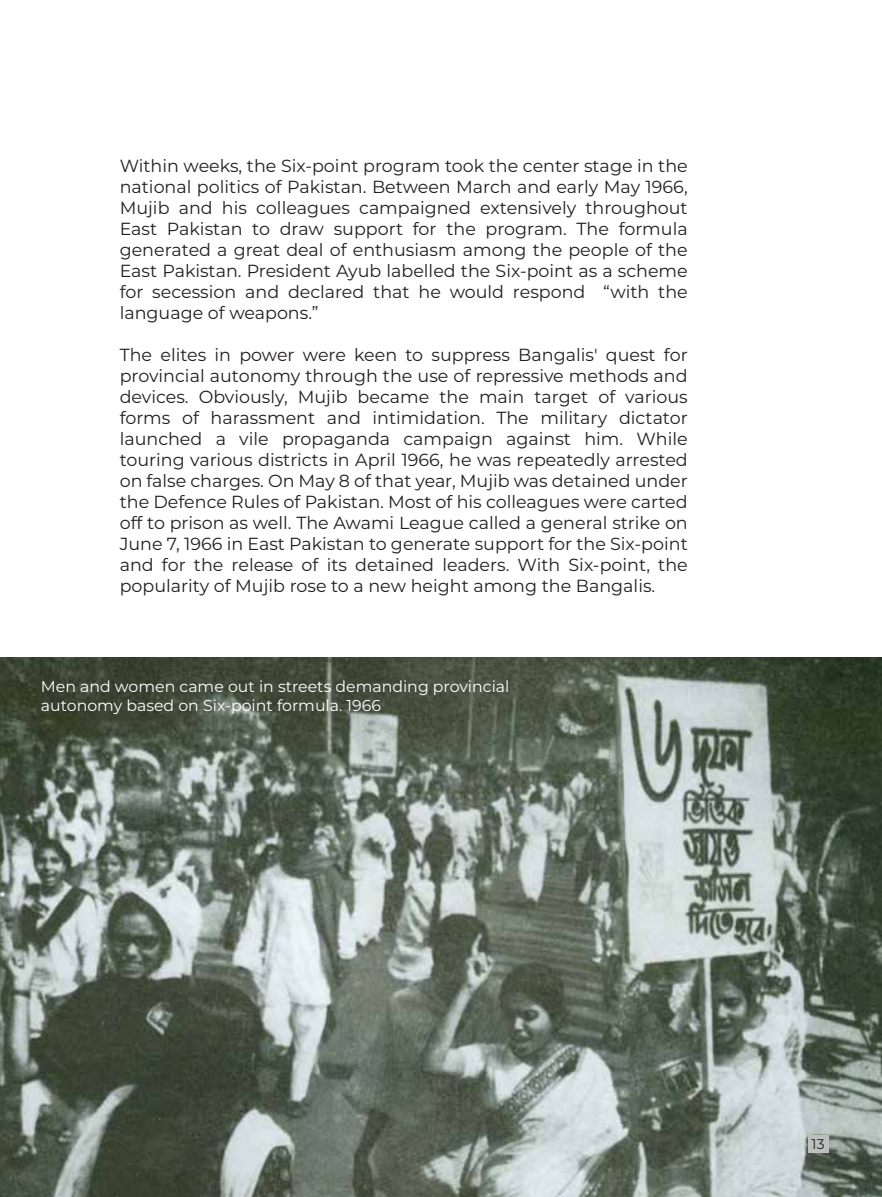
<style>
.page{position:relative;width:882px;height:1197px;background:#fff}
.page>*{position:absolute;margin:0;border:0;box-sizing:border-box;transform-origin:0 0}
.t1{font:17.5px/21px "Montserrat";color:#231f20;text-align:justify}
.t2{font:15.75px/18.9px "Montserrat";color:#fff}
.t3{font:14px "Montserrat";color:#231f20}
</style>
<div class="page">
<img style="left:0;top:657px;width:882px;height:540px">
<div style="left:808px;top:1135px;width:20px;height:18px;background:#bcbec0"></div>
<p class="t1" style="left:120px;top:155px;width:570px">Within weeks, the Six-point program took the center stage in the national politics of Pakistan. Between March and early May 1966, Mujib and his colleagues campaigned extensively throughout East Pakistan to draw support for the program. The formula generated a great deal of enthusiasm among the people of the East Pakistan. President Ayub labelled the Six-point as a scheme for secession and declared that he would respond “with the language of weapons.”</p>
<p class="t1" style="left:120px;top:344px;width:570px">The elites in power were keen to suppress Bangalis' quest for provincial autonomy through the use of repressive methods and devices. Obviously, Mujib became the main target of various forms of harassment and intimidation. The military dictator launched a vile propaganda campaign against him. While touring various districts in April 1966, he was repeatedly arrested on false charges. On May 8 of that year, Mujib was detained under the Defence Rules of Pakistan. Most of his colleagues were carted off to prison as well. The Awami League called a general strike on June 7, 1966 in East Pakistan to generate support for the Six-point and for the release of its detained leaders. With Six-point, the popularity of Mujib rose to a new height among the Bangalis.</p>
<p class="t2" style="left:41px;top:677px;width:470px">Men and women came out in streets demanding provincial autonomy based on Six-point formula. 1966</p>
<p class="t3" style="left:812px;top:1135px;width:14px">13</p>
</div>
